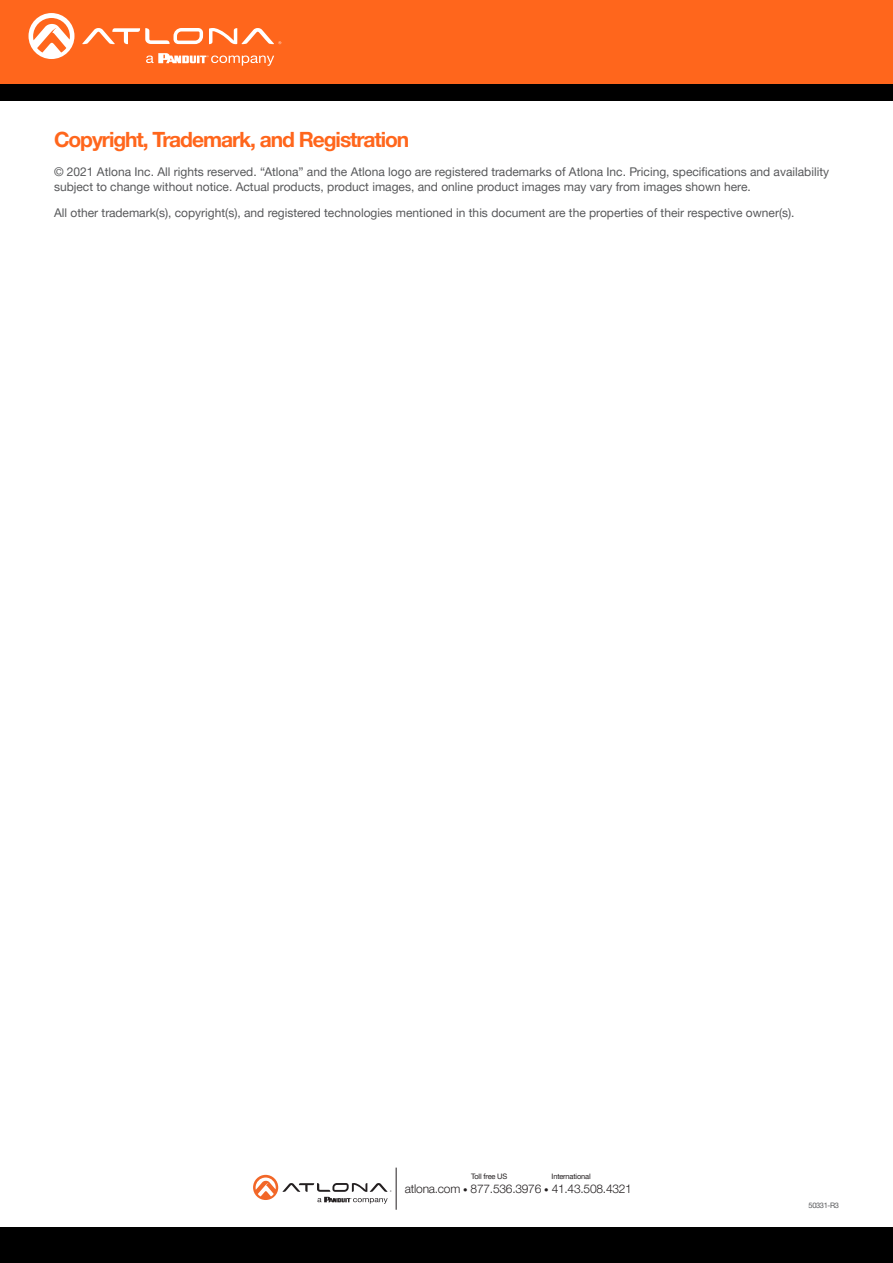
<style>
.page{position:relative;width:893px;height:1263px;background:#fff}
.page>*{position:absolute;margin:0;border:0;box-sizing:border-box;transform-origin:0 0}
.t1{font:700 21px "Helvetica Neue LTW1 G";letter-spacing:-.05em;color:#ff661c}
.t2{font:12px/14.4px "Helvetica Neue LTW1 G";color:#57585a}
.t3{font:300 12px "Helvetica Neue LTW1 G";letter-spacing:-.02em;color:#231f20}
.t4{font:7.5px "Helvetica Neue LTW1 G";letter-spacing:-.025em;color:#231f20}
.t5{font:7.5px "Helvetica Neue LTW1 G";letter-spacing:-.05em;color:#57585a}
.s1{font-size:9px}
</style>
<div class="page">
<div style="left:0;top:1227px;width:893px;height:36px;background:#000"></div>
<div style="left:0;top:0;width:893px;height:84px;background:#ff661c"></div>
<div style="left:0;top:84px;width:893px;height:16px;background:#000"></div>
<svg style="left:82px;top:28px;width:121px;height:16px"></svg>
<svg style="left:209px;top:28px;width:72px;height:16px"></svg>
<svg style="left:29px;top:13px;width:45px;height:46px"></svg>
<svg style="left:146px;top:53px;width:128px;height:13px"></svg>
<svg style="left:253px;top:1175px;width:138px;height:29px"></svg>
<hr style="left:396px;top:1167px;width:1px;height:43px;background:#231f20">
<h1 class="t1" style="left:54px;top:127px;width:357px">Copyright, Trademark, and Registration</h1>
<p class="t2" style="left:54px;top:165px;width:777px">© 2021 Atlona Inc. All rights reserved. “Atlona” and the Atlona logo are registered trademarks of Atlona Inc. Pricing, specifications and availability subject to change without notice. Actual products, product images, and online product images may vary from images shown here.</p>
<p class="t2" style="left:54px;top:205px;width:742px">All other trademark(s), copyright(s), and registered technologies mentioned in this document are the properties of their respective owner(s).</p>
<p class="t4" style="left:471px;top:1172px;width:38px">Toll free US</p>
<p class="t4" style="left:552px;top:1172px;width:41px">International</p>
<p class="t3" style="left:405px;top:1181px;width:228px">atlona.com <span class="s1">•</span> 877.536.3976 <span class="s1">•</span> 41.43.508.4321</p>
<p class="t5" style="left:808px;top:1200px;width:32px">50331-R3</p>
</div>
